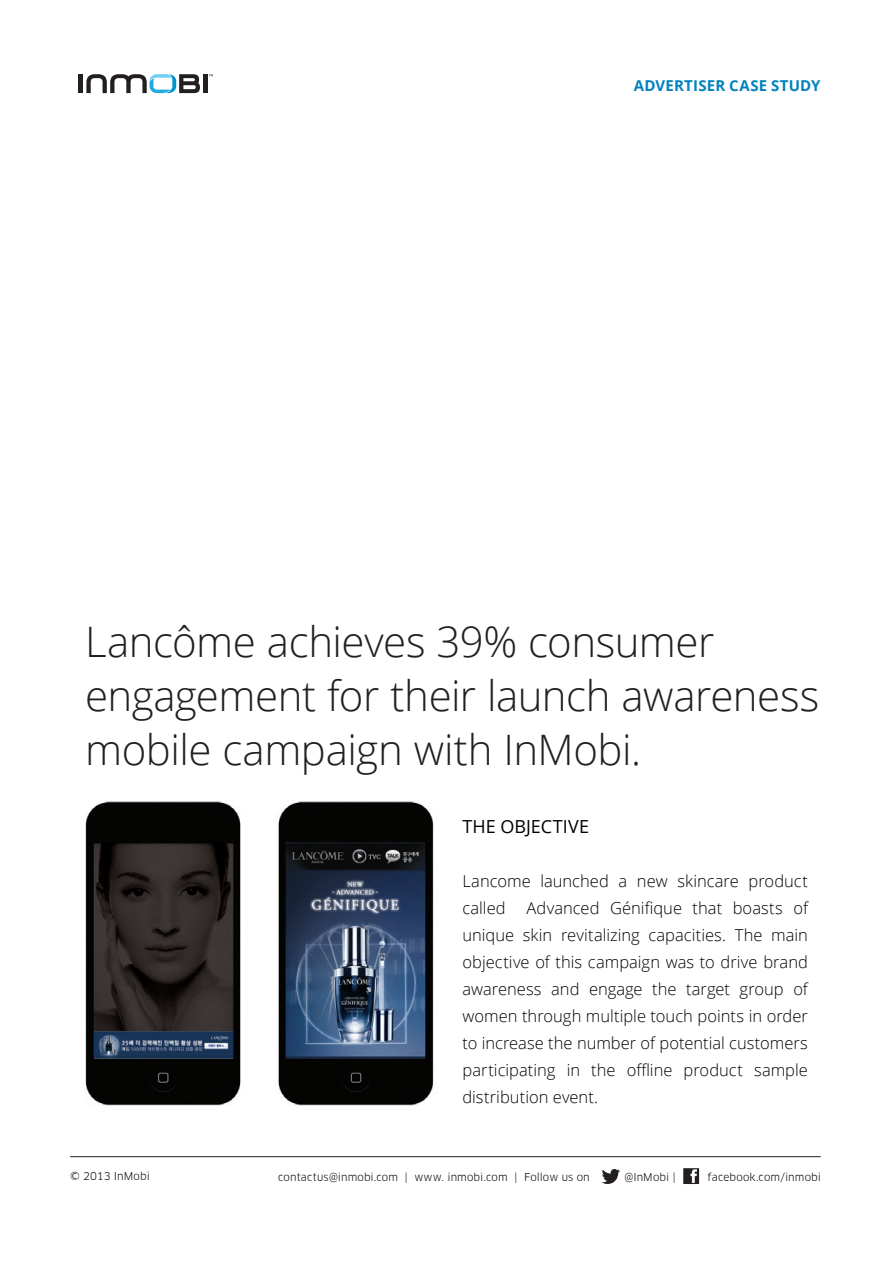
<style>
.page{position:relative;width:893px;height:1263px;background:#fff}
.page>*{position:absolute;margin:0;border:0;box-sizing:border-box;transform-origin:0 0}
.t1{font:300 42px/54px "Open Sans";letter-spacing:-.01em;color:#231f20}
.body-opensans{font:18px "Open Sans";letter-spacing:.005em;color:#000}
.body-opensans-2{font:300 16.5px/27px "Open Sans";color:#000}
.t2{font:700 15px "Open Sans";letter-spacing:.015em;color:#0082bf}
.body-opensans-3{font:10.5px "Clan";letter-spacing:.01em;color:#000}
</style>
<div class="page">
<svg style="left:602px;top:1169px;width:18px;height:15px"></svg>
<svg style="left:683px;top:1168px;width:16px;height:16px"></svg>
<hr style="left:70px;top:1156px;width:751px;height:1px;background:#231f20">
<div style="left:203px;top:74px;width:5px;height:19px;background:#231f20"></div>
<svg style="left:86px;top:74px;width:114px;height:19px"></svg>
<hr style="left:79px;top:74px;width:4px;height:19px;background:#231f20">
<img style="left:85px;top:801px;width:349px;height:305px">
<p class="t2" style="left:634px;top:75px;width:188px">ADVERTISER CASE STUDY</p>
<p class="t1" style="left:85px;top:614px;width:736px">Lancôme achieves 39% consumer engagement for their launch awareness mobile campaign with InMobi.</p>
<p class="body-opensans" style="left:462px;top:814px;width:128px">THE OBJECTIVE</p>
<p class="body-opensans-2" style="left:462px;top:867px;width:347px">Lancome launched a new skincare product called</p>
<p class="body-opensans-2" style="left:462px;top:894px;width:347px;text-align:justify;text-indent:64px">Advanced Génifique that boasts of unique skin revitalizing capacities. The main objective of this campaign was to drive brand awareness and engage the target group of women through multiple touch points in order to increase the number of potential customers participating in the offline product sample distribution event.</p>
<p class="body-opensans-3" style="left:70px;top:1170px;width:81px">© 2013 InMobi</p>
<p class="body-opensans-3" style="left:278px;top:1171px;width:313px">contactus@inmobi.com | www. inmobi.com | Follow us on</p>
<p class="body-opensans-3" style="left:624px;top:1171px;width:53px">@InMobi |</p>
<p class="body-opensans-3" style="left:708px;top:1171px;width:115px">facebook.com/inmobi</p>
</div>
